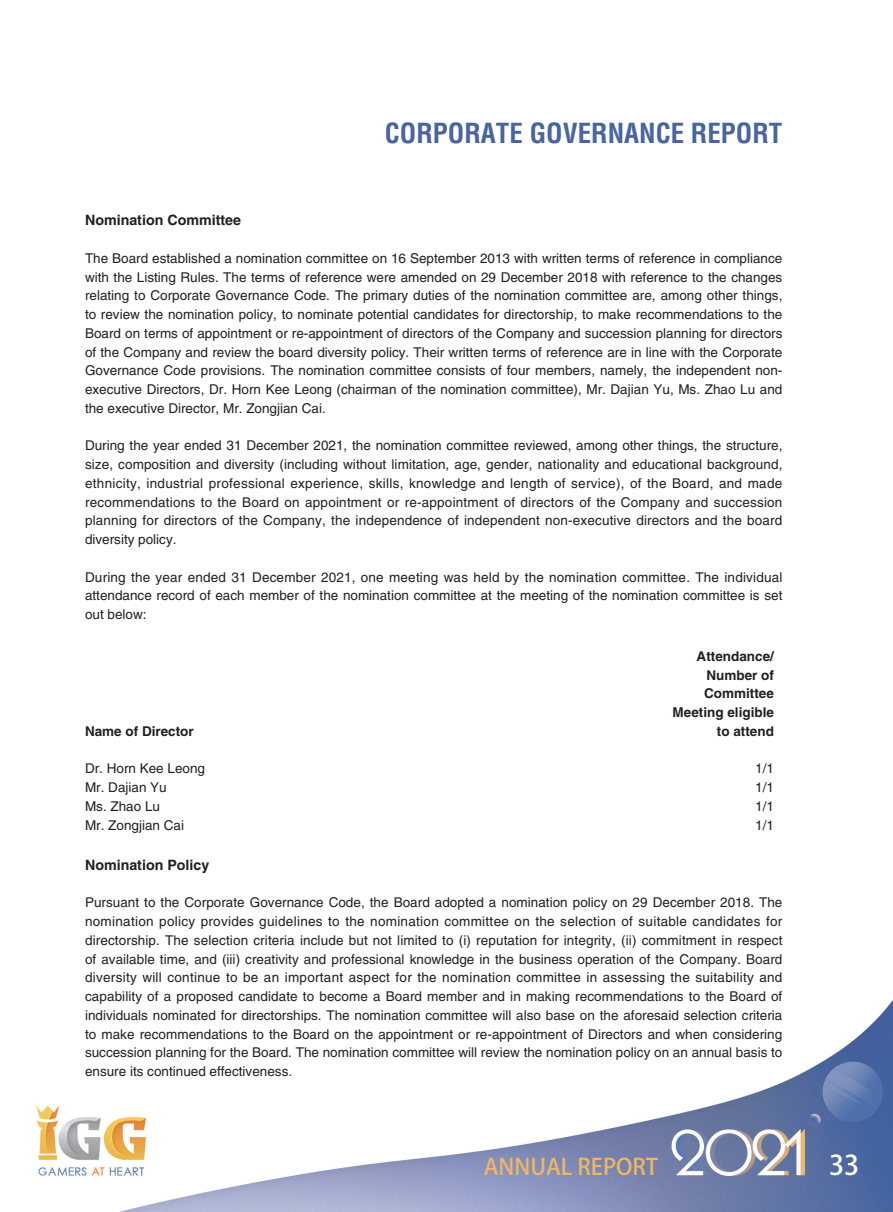
<style>
.page{position:relative;width:893px;height:1212px;background:#fff}
.page>*{position:absolute;margin:0;border:0;box-sizing:border-box;transform-origin:0 0}
.t1{font:700 condensed 27px "Helvetica LT Std";color:#4864a1}
.t2{font:27px "Adobe Fan Heiti Std Bold E Ten B5 H";color:#fff}
.t3{font:22.5px "Adobe Fan Heiti Std Bold E Ten B5 H";color:#f0b664}
.t4{font:700 14.25px "Helvetica LT Std";color:#231f20}
.t5{font:13.5px/18.8px "Helvetica LT Std";color:#231f20;text-align:justify}
.t6{font:700 13.5px/18.8px "Helvetica LT Std";color:#231f20;text-align:right}
</style>
<div class="page">
<img style="left:36px;top:1000px;width:857px;height:212px">
<h1 class="t1" style="left:385px;top:118px;width:399px">CORPORATE GOVERNANCE REPORT</h1>
<p class="t4" style="left:85px;top:215px;width:157px">Nomination Committee</p>
<p class="t5" style="left:85px;top:250px;width:699px">The Board established a nomination committee on 16 September 2013 with written terms of reference in compliance with the Listing Rules. The terms of reference were amended on 29 December 2018 with reference to the changes relating to Corporate Governance Code. The primary duties of the nomination committee are, among other things, to review the nomination policy, to nominate potential candidates for directorship, to make recommendations to the Board on terms of appointment or re-appointment of directors of the Company and succession planning for directors of the Company and review the board diversity policy. Their written terms of reference are in line with the Corporate Governance Code provisions. The nomination committee consists of four members, namely, the independent non&shy;executive Directors, Dr. Horn Kee Leong (chairman of the nomination committee), Mr. Dajian Yu, Ms. Zhao Lu and the executive Director, Mr. Zongjian Cai.</p>
<p class="t5" style="left:85px;top:437px;width:699px">During the year ended 31 December 2021, the nomination committee reviewed, among other things, the structure, size, composition and diversity (including without limitation, age, gender, nationality and educational background, ethnicity, industrial professional experience, skills, knowledge and length of service), of the Board, and made recommendations to the Board on appointment or re-appointment of directors of the Company and succession planning for directors of the Company, the independence of independent non-executive directors and the board diversity policy.</p>
<p class="t5" style="left:85px;top:569px;width:699px">During the year ended 31 December 2021, one meeting was held by the nomination committee. The individual attendance record of each member of the nomination committee at the meeting of the nomination committee is set out below:</p>
<p class="t6" style="left:85px;top:723px;width:110px">Name of Director</p>
<p class="t6" style="left:673px;top:648px;width:103px">Attendance/<br>Number of<br>Committee<br>Meeting eligible to attend</p>
<p class="t5" style="left:85px;top:760px;width:122px">Dr. Horn Kee Leong</p>
<p class="t5" style="left:755px;top:760px;width:20px">1/1</p>
<p class="t5" style="left:85px;top:779px;width:83px">Mr. Dajian Yu</p>
<p class="t5" style="left:755px;top:779px;width:20px">1/1</p>
<p class="t5" style="left:85px;top:798px;width:77px">Ms. Zhao Lu</p>
<p class="t5" style="left:755px;top:798px;width:20px">1/1</p>
<p class="t5" style="left:85px;top:817px;width:101px">Mr. Zongjian Cai</p>
<p class="t5" style="left:755px;top:817px;width:20px">1/1</p>
<p class="t4" style="left:85px;top:859px;width:126px">Nomination Policy</p>
<p class="t5" style="left:85px;top:894px;width:699px">Pursuant to the Corporate Governance Code, the Board adopted a nomination policy on 29 December 2018. The nomination policy provides guidelines to the nomination committee on the selection of suitable candidates for directorship. The selection criteria include but not limited to (i) reputation for integrity, (ii) commitment in respect of available time, and (iii) creativity and professional knowledge in the business operation of the Company. Board diversity will continue to be an important aspect for the nomination committee in assessing the suitability and capability of a proposed candidate to become a Board member and in making recommendations to the Board of individuals nominated for directorships. The nomination committee will also base on the aforesaid selection criteria to make recommendations to the Board on the appointment or re-appointment of Directors and when considering succession planning for the Board. The nomination committee will review the nomination policy on an annual basis to ensure its continued effectiveness.</p>
<h2 class="t3" style="left:484px;top:1158px;width:176px">ANNUAL REPORT</h2>
<h1 class="t2" style="left:829px;top:1155px;width:32px">33</h1>
</div>
